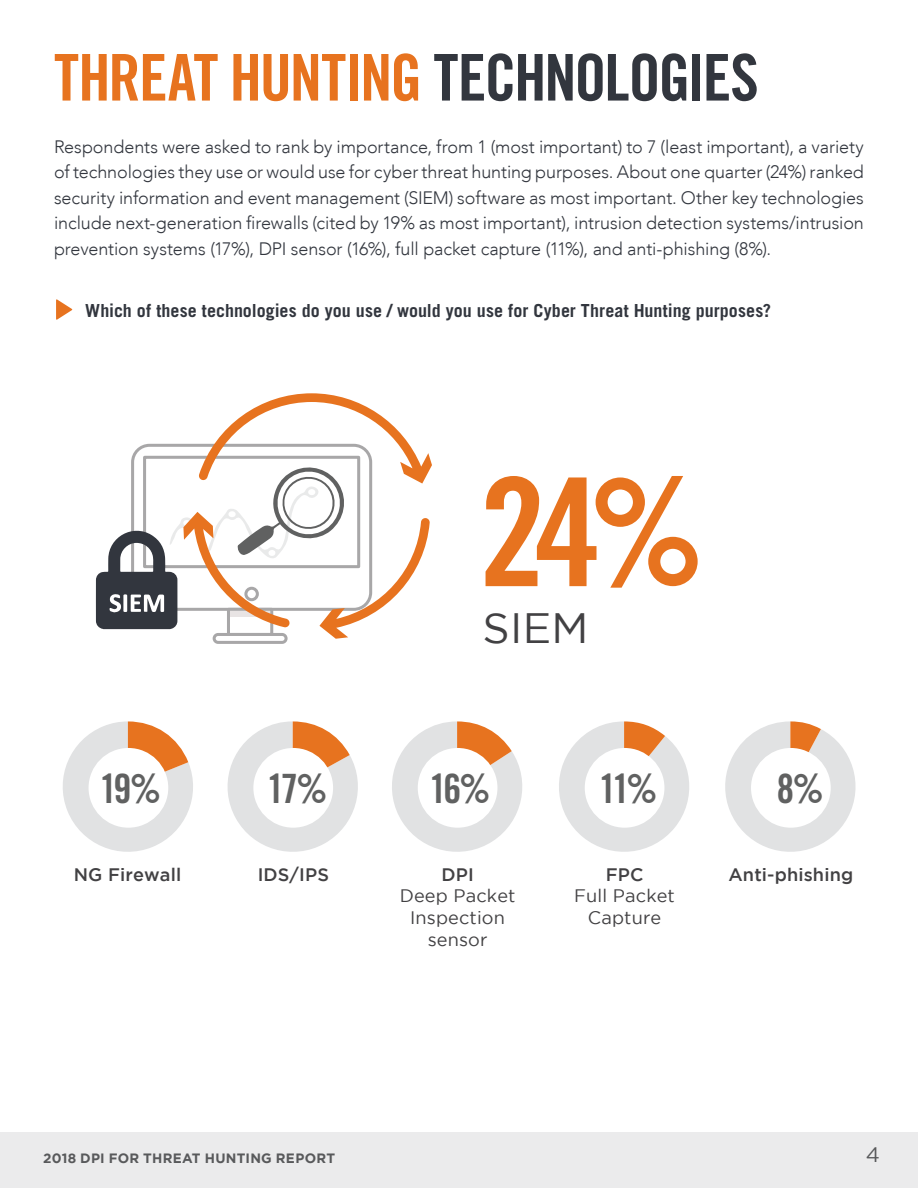
<style>
.page{position:relative;width:918px;height:1188px;background:#fff}
.page>*{position:absolute;margin:0;border:0;box-sizing:border-box;transform-origin:0 0}
.t1{font:150.45px "Trade Gothic LT Std Bd Cn 20";color:#e7731f}
.t2{font:64.5px "Trade Gothic LT Std Bd Cn 20";letter-spacing:-.035em;color:#e7731f}
.t3{font:42.45px "Gotham";color:#424143}
.t4{font:40.35px "Trade Gothic LT Std Bd Cn 20";letter-spacing:-.1em;color:#606161}
.t5{font:21px "Gotham";color:#58595b}
.t6{font:300 18px/25.5px "Avenir LT";letter-spacing:-.005em;color:#32363e;text-align:justify}
.t7{font:700 18px "Trade Gothic LT Std";color:#32363e}
.t8{font:18px/21.6px "Gotham";letter-spacing:.005em;color:#424143;text-align:center}
.t9{font:500 18px "Gotham";letter-spacing:.005em;color:#424143}
.t10{font:700 13.5px "Gotham";letter-spacing:.02em;color:#58595b}
.s1{color:#32363e}
</style>
<div class="page">
<div style="left:0;top:1132px;width:918px;height:56px;background:#ebebec"></div>
<svg style="left:56px;top:299px;width:16px;height:21px"></svg>
<svg style="left:227px;top:721px;width:131px;height:131px"></svg>
<div style="left:253px;top:748px;width:80px;height:80px;background:#fff;border-radius:50%"></div>
<svg style="left:63px;top:721px;width:130px;height:131px"></svg>
<div style="left:89px;top:748px;width:79px;height:80px;background:#fff;border-radius:50%"></div>
<svg style="left:392px;top:721px;width:130px;height:131px"></svg>
<div style="left:418px;top:748px;width:79px;height:80px;background:#fff;border-radius:50%"></div>
<svg style="left:559px;top:721px;width:130px;height:131px"></svg>
<div style="left:585px;top:748px;width:79px;height:80px;background:#fff;border-radius:50%"></div>
<svg style="left:725px;top:721px;width:131px;height:131px"></svg>
<div style="left:751px;top:748px;width:80px;height:80px;background:#fff;border-radius:50%"></div>
<div style="left:213px;top:633px;width:75px;height:11px;border:3px solid #a8a7a8;border-radius:4px"></div>
<svg style="left:96px;top:393px;width:336px;height:246px"></svg>
<h2 class="t2" style="left:54px;top:38px;width:706px">THREAT HUNTING <span class="s1">TECHNOLOGIES</span></h2>
<p class="t6" style="left:54px;top:134px;width:811px">Respondents were asked to rank by importance, from 1 (most important) to 7 (least important), a variety of technologies they use or would use for cyber threat hunting purposes. About one quarter (24%) ranked security information and event management (SIEM) software as most important. Other key technologies include next-generation firewalls (cited by 19% as most important), intrusion detection systems/intrusion prevention systems (17%), DPI sensor (16%), full packet capture (11%), and anti-phishing (8%).</p>
<p class="t7" style="left:85px;top:300px;width:687px">Which of these technologies do you use / would you use for Cyber Threat Hunting purposes?</p>
<h1 class="t1" style="left:479px;top:441px;width:228px">24%</h1>
<h3 class="t3" style="left:482px;top:605px;width:108px">SIEM</h3>
<h3 class="t4" style="left:100px;top:765px;width:63px">19%</h3>
<h3 class="t4" style="left:267px;top:765px;width:62px">17%</h3>
<h3 class="t4" style="left:429px;top:765px;width:63px">16%</h3>
<h3 class="t4" style="left:599px;top:765px;width:60px">11%</h3>
<h3 class="t4" style="left:777px;top:765px;width:49px">8%</h3>
<p class="t9" style="left:74px;top:864px;width:109px">NG Firewall</p>
<p class="t9" style="left:258px;top:864px;width:73px">IDS/IPS</p>
<p class="t9" style="left:441px;top:864px;width:34px">DPI</p>
<p class="t8" style="left:400px;top:885px;width:117px">Deep Packet<br>Inspection sensor</p>
<p class="t9" style="left:606px;top:864px;width:39px">FPC</p>
<p class="t8" style="left:574px;top:885px;width:102px">Full Packet<br>Capture</p>
<p class="t9" style="left:729px;top:864px;width:126px">Anti-phishing</p>
<p class="t10" style="left:43px;top:1150px;width:293px">2018 DPI FOR THREAT HUNTING REPORT</p>
<p class="t5" style="left:866px;top:1143px;width:16px">4</p>
</div>
